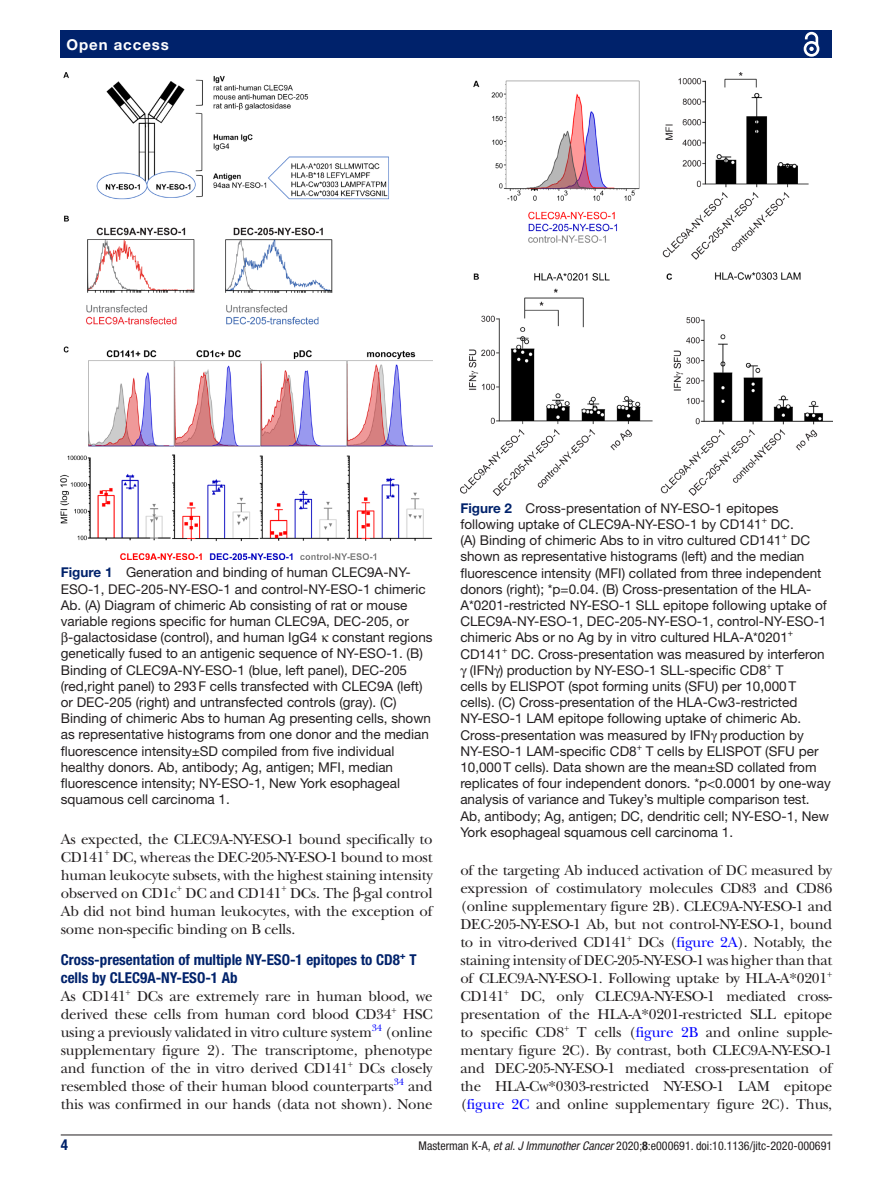
<style>
.page{position:relative;width:893px;height:1191px;background:#fff}
.page>*{position:absolute;margin:0;border:0;box-sizing:border-box;transform-origin:0 0}
.t1{font:15px/18px "New Baskerville";letter-spacing:-.015em;color:#231f20;text-align:justify}
.t2{font:700 condensed 15px "Helvetica Neue LT Std";color:#00226b}
.t3{font:700 15px "Helvetica Neue LT Std";letter-spacing:.065em;color:#fff}
.t4{font:13.5px "Helvetica Neue LT Std";color:#231f20}
.t5{font:condensed 12px "Helvetica Neue LT Std";color:#231f20}
.t6{font:9.9px "New Baskerville";color:#231f20}
.t7{font:9.9px "New Baskerville";color:#00f}
.t8{font:700 condensed 9.9px "Helvetica Neue LT Std";color:#00226b}
.s1{font-weight:700;color:#00226b}
.s2{color:#00f}
.s3{font-style:italic}
.s4{font-weight:700}
</style>
<div class="page">
<hr style="left:61px;top:1134px;width:771px;height:1px;background:#231f20">
<div style="left:61px;top:31px;width:771px;height:27px;background:#00226b"></div>
<svg style="left:803px;top:31px;width:17px;height:26px"></svg>
<img style="left:460px;top:73px;width:372px;height:422px">
<img style="left:61px;top:73px;width:372px;height:486px">
<p class="t3" style="left:66px;top:35px;width:104px">Open access</p>
<p class="t4" style="left:61px;top:564px;width:352px"><span class="s1">Figure 1</span> Generation and binding of human CLEC9A-NY-</p>
<p class="t4" style="left:61px;top:580px;width:366px">ESO-1, DEC-205-NY-ESO-1 and control-NY-ESO-1 chimeric</p>
<p class="t4" style="left:61px;top:597px;width:348px">Ab. (A) Diagram of chimeric Ab consisting of rat or mouse</p>
<p class="t4" style="left:61px;top:613px;width:350px">variable regions specific for human CLEC9A, DEC-205, or</p>
<p class="t4" style="left:68px;top:629px;width:366px">-galactosidase (control), and human IgG4 constant regions</p>
<p class="t4" style="left:61px;top:645px;width:364px">genetically fused to an antigenic sequence of NY-ESO-1. (B)</p>
<p class="t4" style="left:61px;top:661px;width:348px">Binding of CLEC9A-NY-ESO-1 (blue, left panel), DEC-205</p>
<p class="t4" style="left:61px;top:678px;width:363px">(red,right panel) to 293F cells transfected with CLEC9A (left)</p>
<p class="t4" style="left:61px;top:694px;width:338px">or DEC-205 (right) and untransfected controls (gray). (C)</p>
<p class="t4" style="left:61px;top:710px;width:372px">Binding of chimeric Abs to human Ag presenting cells, shown</p>
<p class="t4" style="left:61px;top:726px;width:370px">as representative histograms from one donor and the median</p>
<p class="t4" style="left:61px;top:742px;width:335px">fluorescence intensity±SD compiled from five individual</p>
<p class="t4" style="left:61px;top:759px;width:334px">healthy donors. Ab, antibody; Ag, antigen; MFI, median</p>
<p class="t4" style="left:61px;top:775px;width:341px">fluorescence intensity; NY-ESO-1, New York esophageal</p>
<p class="t4" style="left:61px;top:791px;width:171px">squamous cell carcinoma 1.</p>
<p class="t1" style="left:61px;top:830px;width:373px">As expected, the CLEC9A-NY-ESO-1 bound specifically to<br>CD141</p>
<p class="t6" style="left:104px;top:846px;width:7px">+</p>
<p class="t1" style="left:61px;top:848px;width:373px;text-indent:52px">DC, whereas the DEC-205-NY-ESO-1 bound to most human leukocyte subsets, with the highest staining intensity observed on CD1c</p>
<p class="t6" style="left:177px;top:882px;width:7px">+</p>
<p class="t1" style="left:185px;top:884px;width:98px">DC and CD141</p>
<p class="t6" style="left:281px;top:882px;width:7px">+</p>
<p class="t1" style="left:61px;top:884px;width:373px;text-indent:229px">DCs. The -gal control Ab did not bind human leukocytes, with the exception of some non-specific binding on B cells.</p>
<p class="t2" style="left:61px;top:951px;width:341px">Cross-presentation of multiple NY-ESO-1 epitopes to CD8</p>
<p class="t8" style="left:400px;top:949px;width:7px">+</p>
<p class="t2" style="left:409px;top:951px;width:9px">T</p>
<p class="t2" style="left:61px;top:969px;width:178px">cells by CLEC9A-NY-ESO-1 Ab</p>
<p class="t1" style="left:61px;top:987px;width:373px">As CD141<sup>+</sup> DCs are extremely rare in human blood, we derived these cells from human cord blood CD34</p>
<p class="t6" style="left:391px;top:1003px;width:7px">+</p>
<p class="t1" style="left:403px;top:1005px;width:31px">HSC</p>
<p class="t1" style="left:61px;top:1023px;width:313px">using a previously validated in vitro culture system</p>
<p class="t7" style="left:372px;top:1021px;width:12px">34</p>
<p class="t1" style="left:61px;top:1023px;width:373px;text-indent:324px">(online supplementary figure 2). The transcriptome, phenotype and function of the in vitro derived CD141</p>
<p class="t6" style="left:348px;top:1057px;width:7px">+</p>
<p class="t1" style="left:61px;top:1059px;width:373px;text-indent:298px">DCs closely resembled those of their human blood counterparts</p>
<p class="t7" style="left:394px;top:1075px;width:12px">34</p>
<p class="t1" style="left:61px;top:1077px;width:373px;text-align:right">and<br>this was confirmed in our hands (data not shown). None</p>
<p class="t4" style="left:460px;top:500px;width:320px"><span class="s1">Figure 2</span> Cross-presentation of NY-ESO-1 epitopes</p>
<p class="t4" style="left:460px;top:516px;width:335px">following uptake of CLEC9A-NY-ESO-1 by CD141<sup>+</sup> DC.</p>
<p class="t4" style="left:460px;top:532px;width:351px">(A) Binding of chimeric Abs to in vitro cultured CD141<sup>+</sup> DC</p>
<p class="t4" style="left:460px;top:548px;width:346px">shown as representative histograms (left) and the median</p>
<p class="t4" style="left:460px;top:565px;width:363px">fluorescence intensity (MFI) collated from three independent</p>
<p class="t4" style="left:460px;top:581px;width:352px">donors (right); *p=0.04. (B) Cross-presentation of the HLA-</p>
<p class="t4" style="left:460px;top:597px;width:368px">A*0201-restricted NY-ESO-1 SLL epitope following uptake of</p>
<p class="t4" style="left:460px;top:613px;width:368px">CLEC9A-NY-ESO-1, DEC-205-NY-ESO-1, control-NY-ESO-1</p>
<p class="t4" style="left:460px;top:629px;width:334px">chimeric Abs or no Ag by in vitro cultured HLA-A*0201<sup>+</sup></p>
<p class="t4" style="left:460px;top:646px;width:366px">CD141<sup>+</sup> DC. Cross-presentation was measured by interferon</p>
<p class="t4" style="left:470px;top:662px;width:315px">(IFN ) production by NY-ESO-1 SLL-specific CD8<sup>+</sup> T</p>
<p class="t4" style="left:460px;top:678px;width:337px">cells by ELISPOT (spot forming units (SFU) per 10,000T</p>
<p class="t4" style="left:460px;top:694px;width:339px">cells). (C) Cross-presentation of the HLA-Cw3-restricted</p>
<p class="t4" style="left:460px;top:710px;width:342px">NY-ESO-1 LAM epitope following uptake of chimeric Ab.</p>
<p class="t4" style="left:460px;top:727px;width:345px">Cross-presentation was measured by IFN production by</p>
<p class="t4" style="left:460px;top:743px;width:360px">NY-ESO-1 LAM-specific CD8<sup>+</sup> T cells by ELISPOT (SFU per</p>
<p class="t4" style="left:460px;top:759px;width:358px">10,000T cells). Data shown are the mean±SD collated from</p>
<p class="t4" style="left:460px;top:775px;width:372px">replicates of four independent donors. *p&lt;0.0001 by one-way</p>
<p class="t4" style="left:460px;top:791px;width:351px">analysis of variance and Tukey’s multiple comparison test.</p>
<p class="t4" style="left:460px;top:808px;width:370px">Ab, antibody; Ag, antigen; DC, dendritic cell; NY-ESO-1, New</p>
<p class="t4" style="left:460px;top:824px;width:274px">York esophageal squamous cell carcinoma 1.</p>
<p class="t1" style="left:460px;top:861px;width:373px">of the targeting Ab induced activation of DC measured by expression of costimulatory molecules CD83 and CD86 (online supplementary figure 2B). CLEC9A-NY-ESO-1 and DEC-205-NY-ESO-1 Ab, but not control-NY-ESO-1, bound to in vitro-derived CD141<sup>+</sup> DCs (<span class="s2">figure 2A</span>). Notably, the staining intensity of DEC-205-NY-ESO-1 was higher than that of CLEC9A-NY-ESO-1. Following uptake by HLA-A*0201</p>
<p class="t6" style="left:827px;top:967px;width:7px">+</p>
<p class="t1" style="left:460px;top:987px;width:45px">CD141</p>
<p class="t6" style="left:504px;top:985px;width:7px">+</p>
<p class="t1" style="left:460px;top:987px;width:373px;text-indent:60px">DC, only CLEC9A-NY-ESO-1 mediated cross&shy;presentation of the HLA-A*0201-restricted SLL epitope to specific CD8</p>
<p class="t6" style="left:564px;top:1021px;width:7px">+</p>
<p class="t1" style="left:460px;top:1023px;width:373px;text-indent:117px">T cells (<span class="s2">figure 2B</span> and online supple&shy;mentary figure 2C). By contrast, both CLEC9A-NY-ESO-1 and DEC-205-NY-ESO-1 mediated cross-presentation of the HLA-Cw*0303-restricted NY-ESO-1 LAM epitope (<span class="s2">figure 2C</span> and online supplementary figure 2C). Thus,</p>
<p class="t2" style="left:61px;top:1135px;width:9px">4</p>
<p class="t5" style="left:419px;top:1138px;width:415px">Masterman K-A, <span class="s3">et al</span>. <span class="s3">J Immunother Cancer</span> 2020;<span class="s4">8</span>:e000691. doi:10.1136/jitc-2020-000691</p>
</div>
